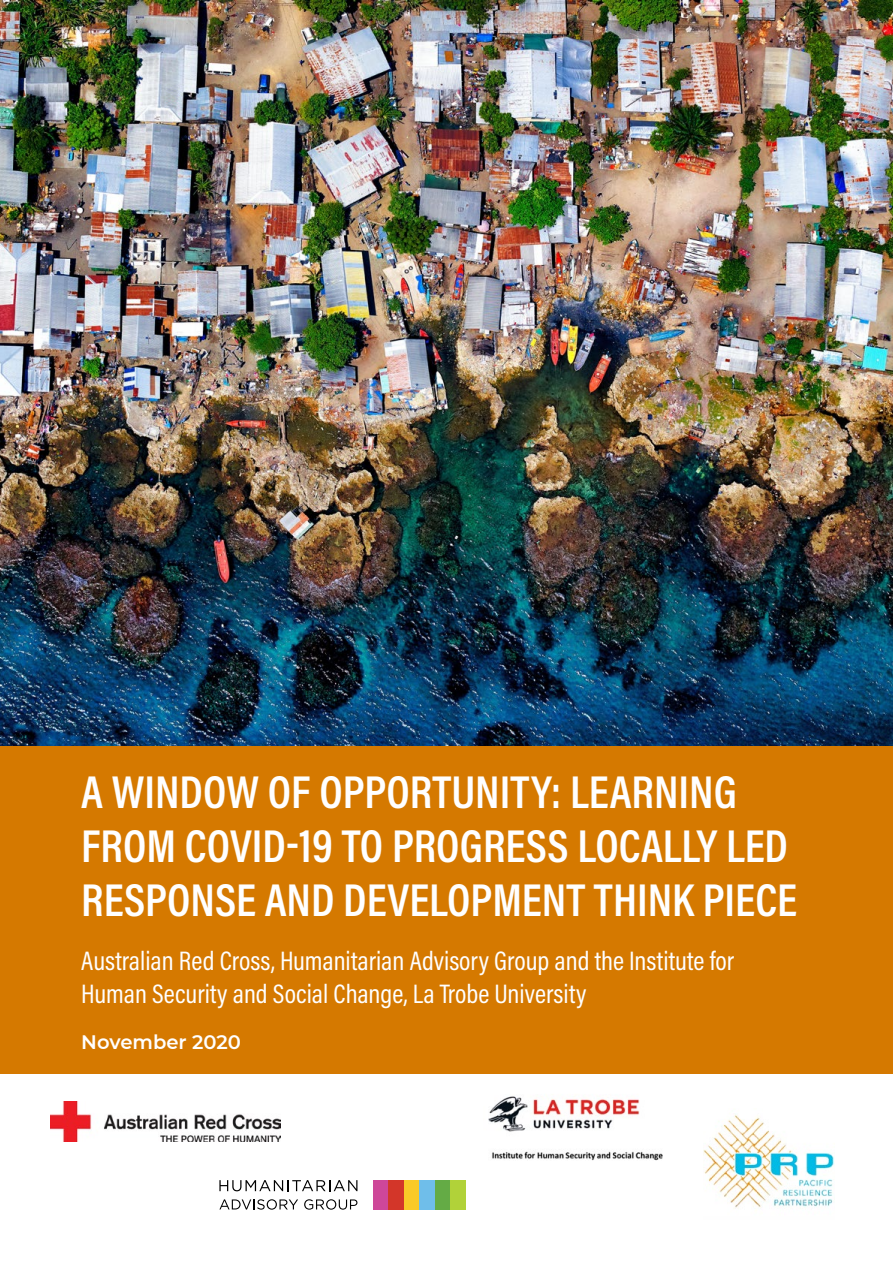
<style>
.page{position:relative;width:893px;height:1263px;background:#fff}
.page>*{position:absolute;margin:0;border:0;box-sizing:border-box;transform-origin:0 0}
.t1{font:600 46.5px/54px "Acumin Pro Cond";color:#fff}
.t2{font:27px/33px "Acumin Pro Cond";color:#fff}
.t3{font:600 19.5px "Montserrat";color:#fff}
</style>
<div class="page">
<img style="left:0;top:0;width:893px;height:746px">
<div style="left:0;top:746px;width:893px;height:328px;background:#d57900"></div>
<img style="left:488px;top:1096px;width:175px;height:65px">
<img style="left:50px;top:1101px;width:231px;height:41px">
<div style="left:373px;top:1180px;width:16px;height:29px;background:#ce4799"></div>
<div style="left:389px;top:1180px;width:15px;height:29px;background:#d33629"></div>
<div style="left:404px;top:1180px;width:16px;height:29px;background:#f9ca28"></div>
<div style="left:420px;top:1180px;width:15px;height:29px;background:#6fbeea"></div>
<div style="left:435px;top:1180px;width:16px;height:29px;background:#64ab45"></div>
<div style="left:451px;top:1180px;width:15px;height:29px;background:#b1d239"></div>
<svg style="left:219px;top:1199px;width:79px;height:11px"></svg>
<svg style="left:304px;top:1199px;width:53px;height:11px"></svg>
<svg style="left:219px;top:1180px;width:138px;height:11px"></svg>
<img style="left:703px;top:1115px;width:132px;height:94px">
<h1 class="t1" style="left:81px;top:764px;width:717px">A WINDOW OF OPPORTUNITY: LEARNING<br>FROM COVID-19 TO PROGRESS LOCALLY LED<br>RESPONSE AND DEVELOPMENT THINK PIECE</h1>
<p class="t2" style="left:81px;top:944px;width:654px">Australian Red Cross, Humanitarian Advisory Group and the Institute for<br>Human Security and Social Change, La Trobe University</p>
<p class="t3" style="left:81px;top:1028px;width:161px">November 2020</p>
</div>
